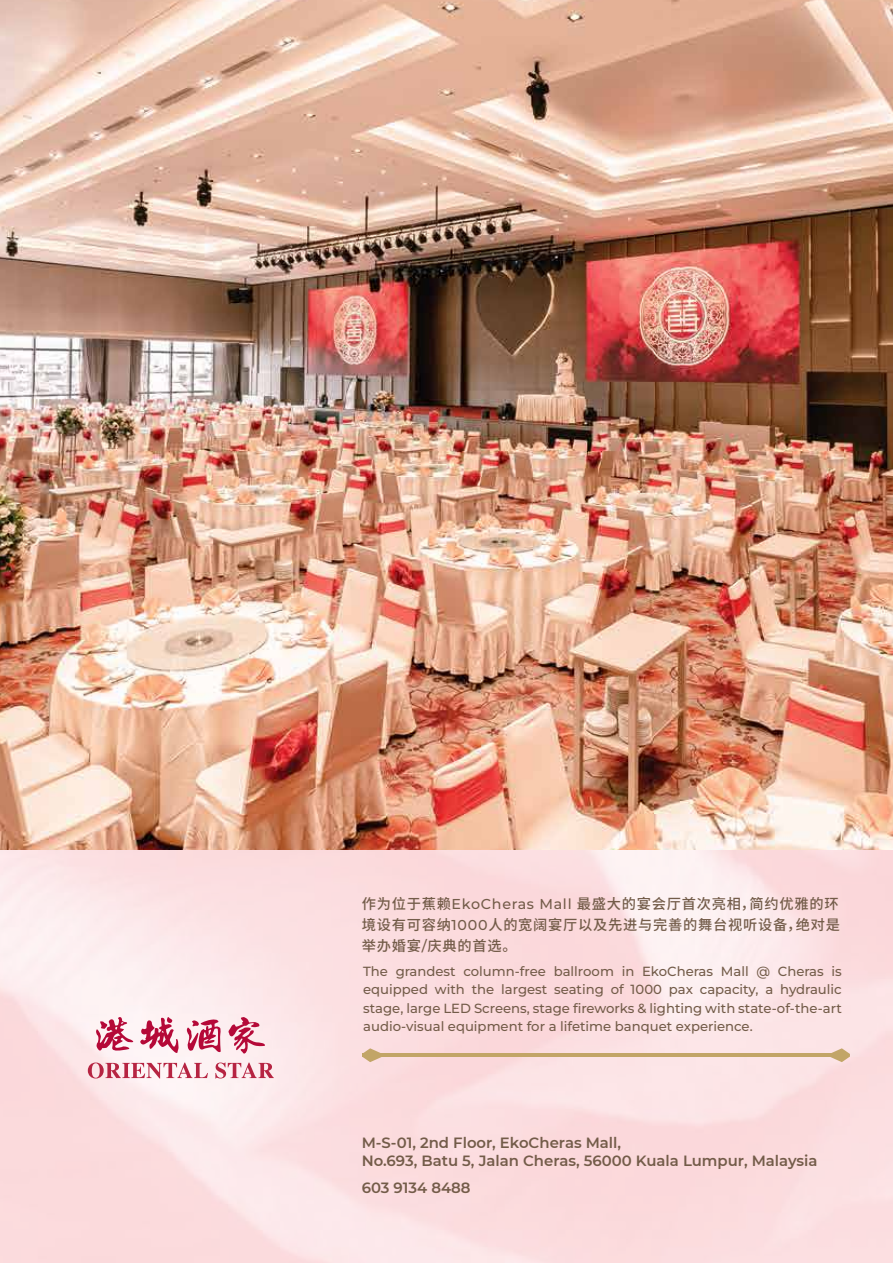
<style>
.page{position:relative;width:893px;height:1263px;background:#fff}
.page>*{position:absolute;margin:0;border:0;box-sizing:border-box;transform-origin:0 0}
.t1{font:600 14.85px/17.9px "Montserrat";color:#735c49}
.t2{font:500 14.25px/21.1px "Noto Sans SC";letter-spacing:.05em;color:#735c49;text-align:justify}
.t3{font:500 13.2px/18px "Montserrat";color:#735c49;text-align:justify}
.s1{font-family:"Montserrat"}
</style>
<div class="page">
<img style="left:0;top:849px;width:893px;height:414px">
<img style="left:0;top:0;width:893px;height:849px">
<hr style="left:362px;top:1053px;width:480px;height:4px;background:#c2a567">
<svg style="left:826px;top:1048px;width:24px;height:14px"></svg>
<svg style="left:362px;top:1048px;width:23px;height:14px"></svg>
<svg style="left:96px;top:1017px;width:37px;height:34px"></svg>
<svg style="left:140px;top:1017px;width:39px;height:36px"></svg>
<svg style="left:187px;top:1019px;width:34px;height:33px"></svg>
<svg style="left:228px;top:1017px;width:37px;height:37px"></svg>
<svg style="left:88px;top:1062px;width:120px;height:16px"></svg>
<svg style="left:215px;top:1062px;width:59px;height:16px"></svg>
<p class="t2" style="left:362px;top:893px;width:480px">作为位于蕉赖<span class="s1">EkoCheras Mall</span> 最盛大的宴会厅首次亮相，简约优雅的环境设有可容纳<span class="s1">1000</span>人的宽阔宴厅以及先进与完善的舞台视听设备，绝对是举办婚宴<span class="s1">/</span>庆典的首选。</p>
<p class="t3" style="left:363px;top:962px;width:480px">The grandest column-free ballroom in EkoCheras Mall @ Cheras is equipped with the largest seating of 1000 pax capacity, a hydraulic stage, large LED Screens, stage fireworks &amp; lighting with state-of-the-art audio-visual equipment for a lifetime banquet experience.</p>
<p class="t1" style="left:362px;top:1133px;width:457px">M-S-01, 2nd Floor, EkoCheras Mall,<br>No.693, Batu 5, Jalan Cheras, 56000 Kuala Lumpur, Malaysia</p>
<p class="t1" style="left:362px;top:1177px;width:110px">603 9134 8488</p>
</div>
